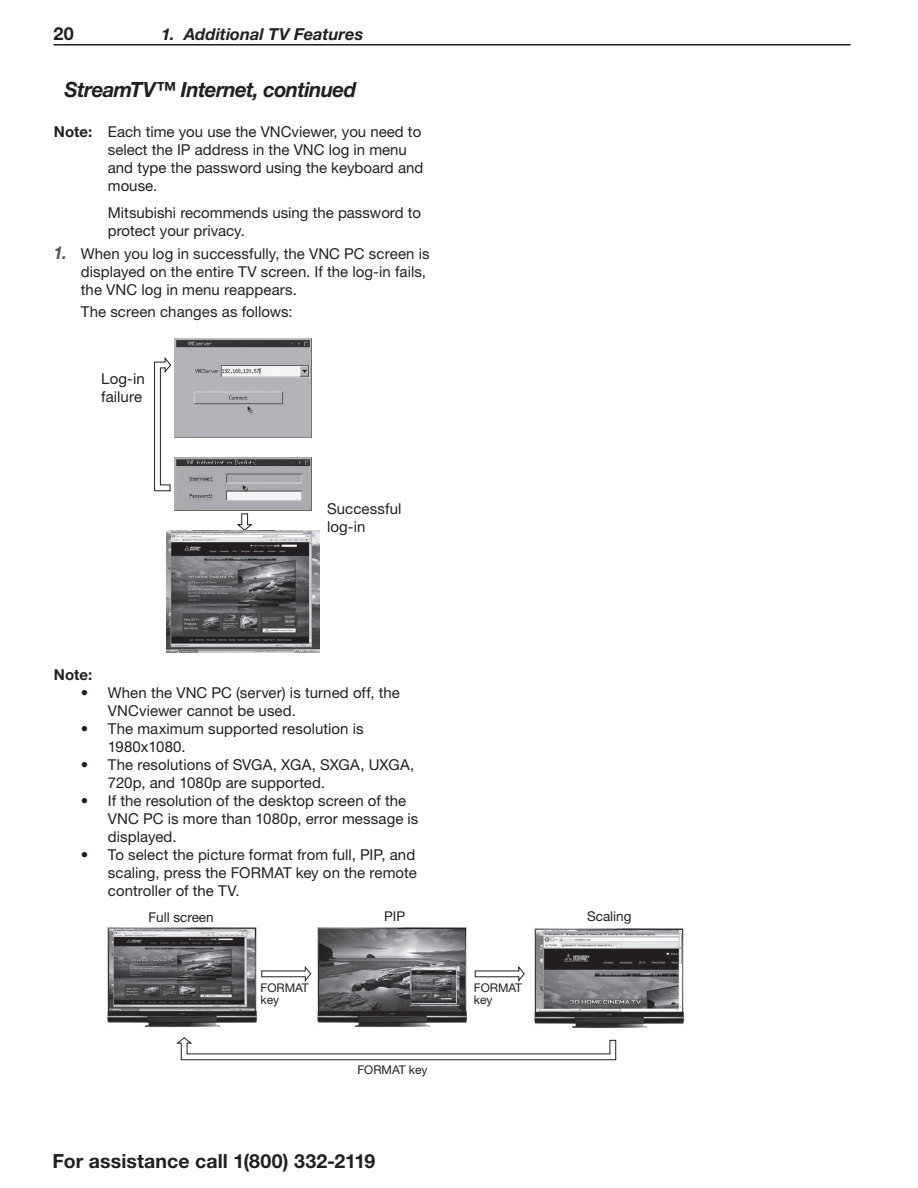
<style>
.page{position:relative;width:918px;height:1188px;background:#fff}
.page>*{position:absolute;margin:0;border:0;box-sizing:border-box;transform-origin:0 0}
.t1{font:italic 700 21px "Helvetica Neue LT Pro";letter-spacing:-.03em;color:#231f20}
.t2{font:700 19.5px "Helvetica Neue LT Std";letter-spacing:.005em;color:#231f20}
.t3{font:700 18px "Helvetica Neue LT Std";color:#231f20}
.t4{font:italic 700 16.5px "Helvetica Neue LT Pro";color:#231f20}
.t5{font:15px/18px "Helvetica Neue LT Std";letter-spacing:.005em;color:#231f20}
.t6{font:700 15px "Helvetica Neue LT Std";color:#231f20}
.t7{font:13.5px "Helvetica Neue LT Std";color:#231f20}
.t8{font:12px/12px "Helvetica Neue LT Std";color:#231f20}
.s1{font-weight:700}
.s2{font-family:"Helvetica Neue LT Pro";font-weight:700;font-style:italic;font-size:18px;color:#57585a}
</style>
<div class="page">
<hr style="left:54px;top:44px;width:797px;height:2px;background:#231f20">
<svg style="left:237px;top:513px;width:15px;height:17px"></svg>
<svg style="left:154px;top:358px;width:17px;height:133px"></svg>
<img style="left:174px;top:338px;width:138px;height:100px">
<img style="left:174px;top:458px;width:138px;height:52px">
<img style="left:166px;top:530px;width:153px;height:123px">
<svg style="left:261px;top:966px;width:50px;height:16px"></svg>
<svg style="left:475px;top:966px;width:50px;height:16px"></svg>
<svg style="left:177px;top:1037px;width:439px;height:23px"></svg>
<img style="left:107px;top:927px;width:150px;height:100px">
<img style="left:317px;top:927px;width:150px;height:100px">
<img style="left:534px;top:928px;width:150px;height:100px">
<p class="t3" style="left:54px;top:22px;width:22px">20</p>
<p class="t4" style="left:162px;top:23px;width:203px">1. Additional TV Features</p>
<h1 class="t1" style="left:64px;top:76px;width:293px">StreamTV™ Internet, continued</h1>
<p class="t5" style="left:108px;top:123px;width:317px;text-indent:-54px"><span class="s1">Note:</span> Each time you use the VNCviewer, you need to select the IP address in the VNC log in menu and type the password using the keyboard and mouse.</p>
<p class="t5" style="left:108px;top:204px;width:315px">Mitsubishi recommends using the password to protect your privacy.</p>
<p class="t5" style="left:81px;top:244px;width:350px;text-indent:-27px"><span class="s2">1.</span> When you log in successfully, the VNC PC screen is displayed on the entire TV screen. If the log-in fails, the VNC log in menu reappears.</p>
<p class="t5" style="left:81px;top:303px;width:213px">The screen changes as follows:</p>
<p class="t5" style="left:101px;top:369px;width:45px">Log-in failure</p>
<p class="t5" style="left:327px;top:500px;width:76px">Successful log-in</p>
<p class="t6" style="left:54px;top:665px;width:40px">Note:</p>
<p class="t5" style="left:108px;top:683px;width:294px;text-indent:-27px">• When the VNC PC (server) is turned off, the<br>VNCviewer cannot be used.</p>
<p class="t5" style="left:108px;top:719px;width:257px;text-indent:-27px">• The maximum supported resolution is<br>1980x1080.</p>
<p class="t5" style="left:108px;top:755px;width:308px;text-indent:-27px">• The resolutions of SVGA, XGA, SXGA, UXGA,<br>720p, and 1080p are supported.</p>
<p class="t5" style="left:108px;top:791px;width:312px;text-indent:-27px">• If the resolution of the desktop screen of the<br>VNC PC is more than 1080p, error message is displayed.</p>
<p class="t5" style="left:108px;top:845px;width:310px;text-align:justify;text-indent:-27px">• To select the picture format from full, PIP, and scaling, press the FORMAT key on the remote controller of the TV.</p>
<p class="t7" style="left:148px;top:909px;width:67px">Full screen</p>
<p class="t7" style="left:384px;top:908px;width:22px">PIP</p>
<p class="t7" style="left:587px;top:908px;width:46px">Scaling</p>
<p class="t8" style="left:260px;top:981px;width:50px">FORMAT key</p>
<p class="t8" style="left:474px;top:981px;width:50px">FORMAT key</p>
<p class="t8" style="left:357px;top:1063px;width:72px">FORMAT key</p>
<h2 class="t2" style="left:52px;top:1149px;width:324px">For assistance call 1(800) 332-2119</h2>
</div>
